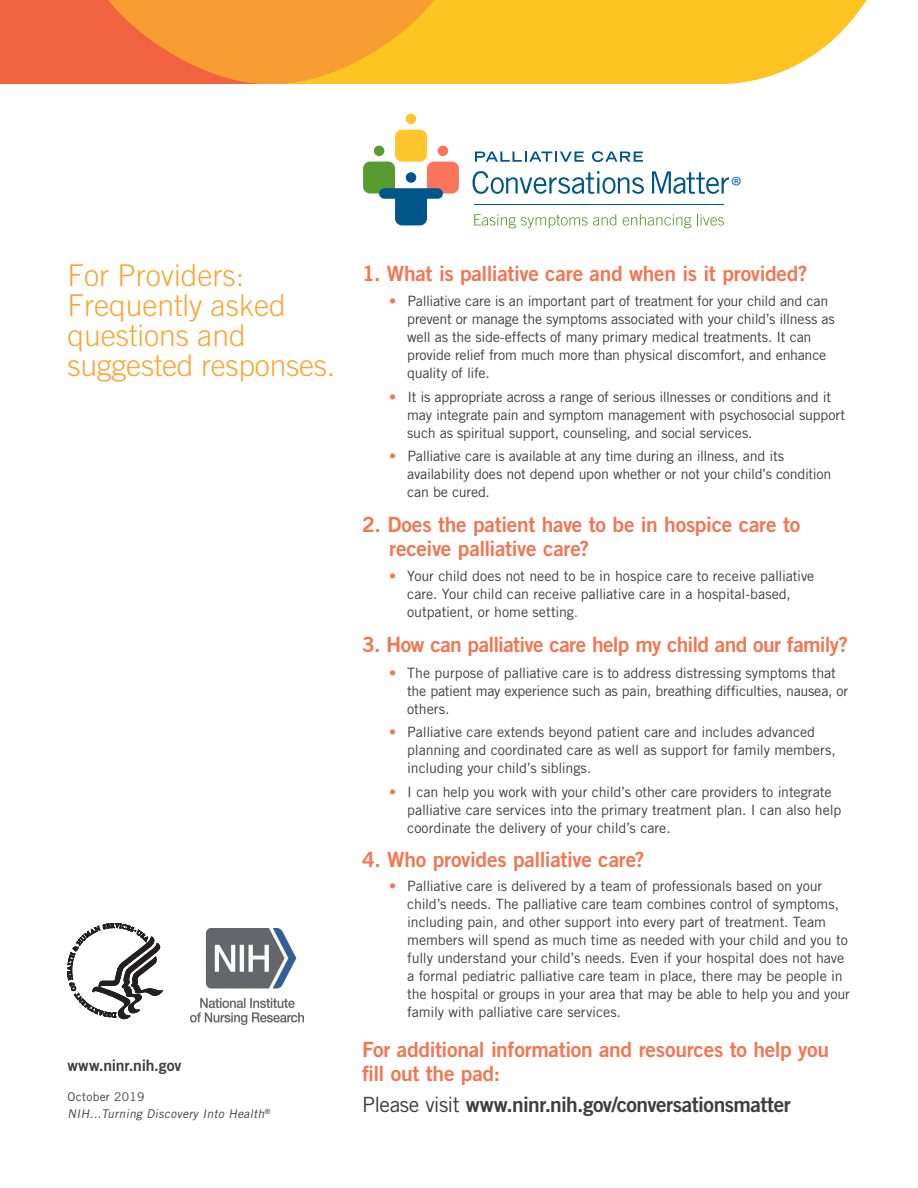
<style>
.page{position:relative;width:918px;height:1188px;background:#fff}
.page>*{position:absolute;margin:0;border:0;box-sizing:border-box;transform-origin:0 0}
.H{font:300 30px/30px "Trade Gothic LT Std";color:#faa633}
.t1{font:26.7px "Myriad Pro";color:#1468ae}
.H2__Numbers{font:21px/24px "Trade Gothic LT Std Bd 2";letter-spacing:-.02em;color:#f37653}
.Copy__Main{font:21px "Trade Gothic LT Std Bd 2";letter-spacing:-.025em;color:#3e3e3f}
.t2{font:15.75px "Trade Gothic LT Std Bd 2";letter-spacing:-.015em;color:#3e3e3f}
.t3{font:14.25px/18px "Trade Gothic LT Std";letter-spacing:-.01em;color:#3e3e3f}
.t4{font:italic 12px/16.5px "Trade Gothic LT Std";color:#3e3e3f}
.s1{color:#f37653}
.s2{color:#6c6d70}
.s3{font-family:"Trade Gothic LT Std"}
.s4{font-style:normal}
</style>
<div class="page">
<div style="left:395px;top:130px;width:32px;height:32px;background:#ffc52d;border-radius:7px"></div>
<div style="left:406px;top:114px;width:10px;height:10px;background:#ffc52d;border-radius:50%"></div>
<div style="left:427px;top:162px;width:32px;height:32px;background:#fb755b;border-radius:7px"></div>
<div style="left:438px;top:146px;width:10px;height:10px;background:#fb755b;border-radius:50%"></div>
<div style="left:363px;top:162px;width:32px;height:32px;background:#589b31;border-radius:7px"></div>
<div style="left:374px;top:146px;width:10px;height:10px;background:#589b31;border-radius:50%"></div>
<div style="left:406px;top:172px;width:10px;height:11px;background:#00558b;border-radius:50%"></div>
<svg style="left:379px;top:188px;width:64px;height:37px"></svg>
<svg style="left:472px;top:171px;width:172px;height:23px"></svg>
<svg style="left:652px;top:171px;width:77px;height:23px"></svg>
<svg style="left:474px;top:214px;width:142px;height:14px"></svg>
<svg style="left:623px;top:214px;width:68px;height:14px"></svg>
<svg style="left:697px;top:214px;width:27px;height:12px"></svg>
<hr style="left:474px;top:204px;width:250px;height:1px;background:#00558b">
<svg style="left:475px;top:152px;width:109px;height:10px"></svg>
<svg style="left:592px;top:151px;width:51px;height:11px"></svg>
<svg style="left:445px;top:0;width:422px;height:84px;background:#feca38"></svg>
<svg style="left:0;top:0;width:445px;height:84px;background:#f68d33"></svg>
<svg style="left:68px;top:923px;width:94px;height:96px"></svg>
<img style="left:190px;top:929px;width:114px;height:96px">
<p class="t1" style="left:731px;top:170px;width:13px">®</p>
<p class="H" style="left:68px;top:260px;width:269px">For Providers:<br>Frequently asked questions and suggested responses.</p>
<p class="H2__Numbers" style="left:362px;top:261px;width:447px">1. What is palliative care and when is it provided?</p>
<p class="t3" style="left:407px;top:292px;width:429px;text-indent:-18px"><span class="s1">•</span> Palliative care is an important part of treatment for your child and can prevent or manage the symptoms associated with your child’s illness as well as the side-effects of many primary medical treatments. It can provide relief from much more than physical discomfort, and enhance quality of life.</p>
<p class="t3" style="left:407px;top:387px;width:439px;text-indent:-18px"><span class="s1">•</span> It is appropriate across a range of serious illnesses or conditions and it may integrate pain and symptom management with psychosocial support such as spiritual support, counseling, and social services.</p>
<p class="t3" style="left:407px;top:447px;width:426px;text-indent:-18px"><span class="s1">•</span> Palliative care is available at any time during an illness, and its availability does not depend upon whether or not your child’s condition can be cured.</p>
<p class="H2__Numbers" style="left:389px;top:512px;width:412px;text-indent:-27px">2. Does the patient have to be in hospice care to receive palliative care?</p>
<p class="t3" style="left:407px;top:567px;width:409px;text-indent:-18px"><span class="s1">•</span> Your child does not need to be in hospice care to receive palliative care. Your child can receive palliative care in a hospital-based, outpatient, or home setting<span class="s2">.</span></p>
<p class="H2__Numbers" style="left:362px;top:632px;width:487px">3. How can palliative care help my child and our family?</p>
<p class="t3" style="left:407px;top:663px;width:442px;text-indent:-18px"><span class="s1">•</span> The purpose of palliative care is to address distressing symptoms that the patient may experience such as pain, breathing difficulties, nausea, or others.</p>
<p class="t3" style="left:407px;top:723px;width:430px;text-indent:-18px"><span class="s1">•</span> Palliative care extends beyond patient care and includes advanced planning and coordinated care as well as support for family members, including your child’s siblings.</p>
<p class="t3" style="left:407px;top:782px;width:435px;text-indent:-18px"><span class="s1">•</span> I can help you work with your child’s other care providers to integrate palliative care services into the primary treatment plan. I can also help coordinate the delivery of your child’s care.</p>
<p class="H2__Numbers" style="left:362px;top:847px;width:284px">4. Who provides palliative care?</p>
<p class="t3" style="left:407px;top:876px;width:444px;text-indent:-18px"><span class="s1">•</span> Palliative care is delivered by a team of professionals based on your child’s needs. The palliative care team combines control of symptoms, including pain, and other support into every part of treatment. Team members will spend as much time as needed with your child and you to fully understand your child’s needs. Even if your hospital does not have a formal pediatric palliative care team in place, there may be people in the hospital or groups in your area that may be able to help you and your family with palliative care services.</p>
<h2 class="H2__Numbers" style="left:362px;top:1037px;width:468px">For additional information and resources to help you fill out the pad:</h2>
<p class="Copy__Main" style="left:362px;top:1092px;width:430px"><span class="s3">Please visit</span> www.ninr.nih.gov/conversationsmatter</p>
<p class="t2" style="left:68px;top:1056px;width:115px">www.ninr.nih.gov</p>
<p class="t4" style="left:68px;top:1088px;width:204px"><span class="s4">October 2019<br></span>NIH...Turning Discovery Into Health<sup>®</sup></p>
</div>
